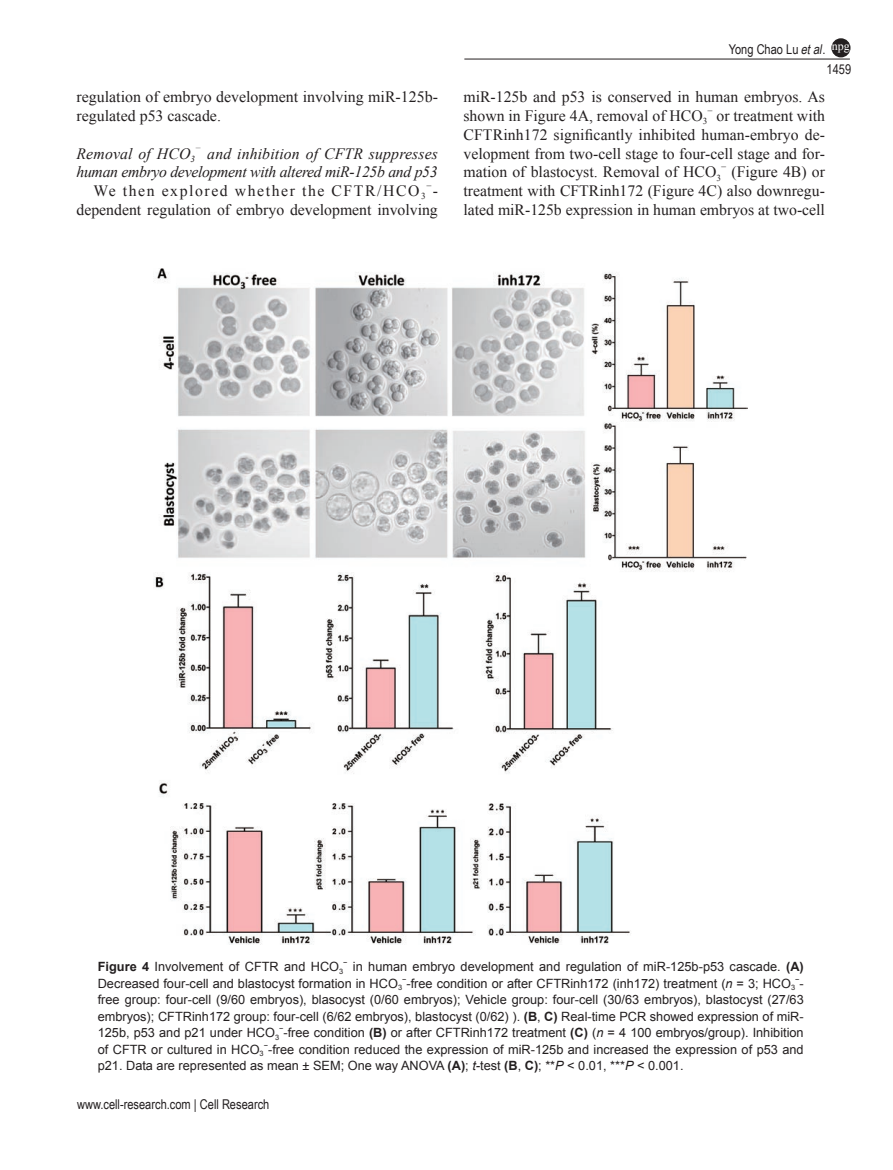
<style>
.page{position:relative;width:893px;height:1170px;background:#fff}
.page>*{position:absolute;margin:0;border:0;box-sizing:border-box;transform-origin:0 0}
.t1{font:15.75px/18.8px "Times New Roman";color:#231f20}
.t2{font:italic 15.75px/18.8px "Times New Roman";letter-spacing:-.02em;color:#231f20;text-align:right}
.t3{font:italic 15.75px "Times New Roman";letter-spacing:.01em;color:#231f20}
.t4{font:13.5px "Arial Narrow";color:#231f20}
.t5{font:12.75px/16.5px "Arial";color:#231f20;text-align:justify}
.t6{font:12px "Times New Roman";color:#fff}
.t7{font:9.15px "Times New Roman";color:#231f20}
.t8{font:italic 9.15px "Times New Roman";color:#231f20}
.t9{font:7.5px "Arial";color:#231f20}
.s1{font-style:italic}
.s2{font-style:normal}
.s3{font-weight:700}
</style>
<div class="page">
<hr style="left:464px;top:59px;width:386px;height:1px;background:#231f20">
<div style="left:832px;top:39px;width:18px;height:18px;background:#231f20;border-radius:50%"></div>
<div style="left:831px;top:38px;width:19px;height:19px;border:2px solid #231f20;border-radius:50%"></div>
<img style="left:155px;top:268px;width:593px;height:676px">
<p class="t4" style="left:729px;top:40px;width:98px">Yong Chao Lu <span class="s1">etal</span>.</p>
<p class="t6" style="left:832px;top:38px;width:19px">npg</p>
<p class="t1" style="left:77px;top:88px;width:363px">regulation of embryo development involving miR-125b&shy;regulated p53 cascade.</p>
<p class="t3" style="left:77px;top:143px;width:120px">Removal of HCO<sub>3</sub></p>
<p class="t8" style="left:195px;top:142px;width:8px">−</p>
<p class="t2" style="left:77px;top:144px;width:363px">and inhibition of CFTR suppresses<br>human embryo development with altered miR-125b and p53<br><span class="s2">We then explored whether the CFTR/HCO</span><sub>3</sub> <span class="s2">-</span></p>
<p class="t7" style="left:427px;top:180px;width:7px">−</p>
<p class="t1" style="left:77px;top:200px;width:363px">dependent regulation of embryo development involving</p>
<p class="t4" style="left:826px;top:59px;width:26px">1459</p>
<p class="t1" style="left:463px;top:87px;width:363px">miR-125b and p53 is conserved in human embryos. As shown in Figure 4A, removal of HCO<sub>3</sub></p>
<p class="t1" style="left:463px;top:106px;width:363px;text-align:justify;text-indent:253px">or treatment with CFTRinh172 significantly inhibited human-embryo de&shy;velopment from two-cell stage to four-cell stage and for&shy;mation of blastocyst. Removal of HCO<sub>3</sub></p>
<p class="t7" style="left:707px;top:105px;width:7px">−</p>
<p class="t1" style="left:463px;top:163px;width:363px;text-align:justify;text-indent:268px">(Figure 4B) or treatment with CFTRinh172 (Figure 4C) also downregu&shy;lated miR-125b expression in human embryos at two-cell</p>
<p class="t7" style="left:721px;top:161px;width:7px">−</p>
<p class="t5" style="left:98px;top:958px;width:708px;text-indent:255px">in human embryo development and regulation of miR-125b-p53 cascade. <span class="s3">(A)<br></span>Decreased four-cell and blastocyst formation in HCO<sub>3</sub> -free condition or after CFTRinh172 (inh172) treatment (<span class="s1">n</span> = 3; HCO<sub>3</sub> - free group: four-cell (9/60 embryos), blasocyst (0/60 embryos); Vehicle group: four-cell (30/63 embryos), blastocyst (27/63 embryos); CFTRinh172 group: four-cell (6/62 embryos), blastocyst (0/62) ). <span class="s3">(B</span>, <span class="s3">C)</span> Real-time PCR showed expression of miR-125b, p53 and p21 under HCO<sub>3</sub> -free condition <span class="s3">(B)</span> or after CFTRinh172 treatment <span class="s3">(C)</span> (<span class="s1">n</span> = 4 100 embryos/group). Inhibition</p>
<p class="t5" style="left:98px;top:958px;width:247px"><span class="s3">Figure 4</span> Involvement of CFTR and HCO<sub>3</sub></p>
<p class="t9" style="left:343px;top:957px;width:6px">−</p>
<p class="t9" style="left:279px;top:1023px;width:6px">−</p>
<p class="t5" style="left:98px;top:1041px;width:707px">of CFTR or cultured in HCO<sub>3</sub> -free condition reduced the expression of miR-125b and increased the expression of p53 and p21. Data are represented as mean ± SEM; One way ANOVA <span class="s3">(A)</span>; <span class="s1">t-</span>test <span class="s3">(B</span>, <span class="s3">C)</span>; **<span class="s1">P</span> &lt; 0.01, ***<span class="s1">P</span> &lt; 0.001.</p>
<p class="t4" style="left:77px;top:1094px;width:194px">www.cell-research.com | Cell Research</p>
</div>
